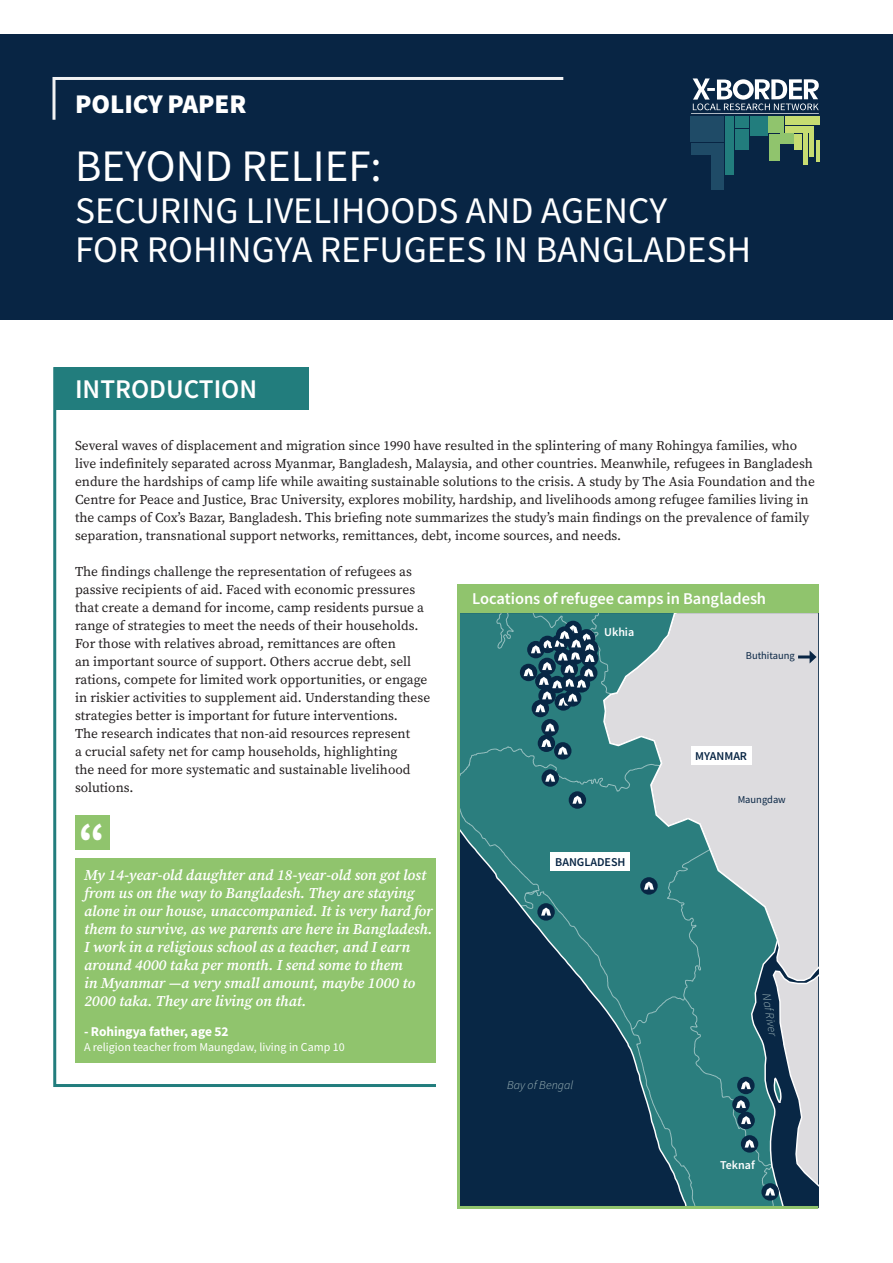
<style>
.page{position:relative;width:893px;height:1263px;background:#fff}
.page>*{position:absolute;margin:0;border:0;box-sizing:border-box;transform-origin:0 0}
.t1{font:45px "Source Sans Variable";letter-spacing:.015em;color:#fff}
.t2{font:37.5px "Source Sans Variable";letter-spacing:.015em;color:#fff}
.t3{font:27px "Source Sans Variable";letter-spacing:.035em;color:#fff}
.t4{font:27px "Source Sans Variable";letter-spacing:.055em;color:#fff}
.t5{font:16.5px "Source Sans Variable";letter-spacing:.03em;color:#fff}
.t6{font:italic 15px/18px "Source Serif Variable";letter-spacing:.02em;color:#fff}
.t7{font:13.5px/18px "Source Serif Variable";color:#231f20}
.t8{font:13.5px "Source Sans Variable";letter-spacing:.05em;color:#fff}
.t9{font:12px "Source Sans Variable";letter-spacing:.025em;color:#fff}
.t10{font:italic 12px "Source Sans Variable";letter-spacing:.005em;color:#a6bdbf}
.t11{font:12px "Source Sans Variable";letter-spacing:.03em;color:#082544}
.t12{font:10.5px "Source Sans Variable";letter-spacing:.02em;color:#082544}
.t13{font:700 5.85px "Arial";color:#f4f2f3}
</style>
<div class="page">
<div style="left:0;top:34px;width:893px;height:285px;background:#082544"></div>
<div style="left:691px;top:116px;width:33px;height:26px;background:#1f4b67"></div>
<div style="left:691px;top:143px;width:20px;height:11px;background:#1f4b67"></div>
<div style="left:711px;top:143px;width:13px;height:46px;background:#1f4b67"></div>
<div style="left:725px;top:116px;width:9px;height:59px;background:#227d7d"></div>
<div style="left:735px;top:129px;width:14px;height:21px;background:#227d7d"></div>
<div style="left:735px;top:116px;width:14px;height:12px;background:#227d7d"></div>
<div style="left:750px;top:116px;width:18px;height:20px;background:#227d7d"></div>
<div style="left:769px;top:116px;width:15px;height:16px;background:#90c46d"></div>
<div style="left:769px;top:134px;width:11px;height:27px;background:#90c46d"></div>
<div style="left:781px;top:134px;width:13px;height:10px;background:#90c46d"></div>
<div style="left:803px;top:134px;width:5px;height:31px;background:#c7dc71"></div>
<div style="left:785px;top:116px;width:34px;height:9px;background:#c7dc71"></div>
<div style="left:785px;top:126px;width:23px;height:6px;background:#c7dc71"></div>
<hr style="left:809px;top:126px;width:4px;height:30px;background:#c7dc71">
<hr style="left:816px;top:141px;width:3px;height:21px;background:#c7dc71">
<div style="left:795px;top:134px;width:7px;height:15px;background:#c7dc71"></div>
<svg style="left:693px;top:78px;width:126px;height:32px"></svg>
<hr style="left:691px;top:113px;width:128px;height:1px;background:#fff">
<svg style="left:53px;top:367px;width:383px;height:720px"></svg>
<div style="left:75px;top:858px;width:361px;height:205px;background:#90c46d"></div>
<div style="left:75px;top:815px;width:35px;height:35px;background:#90c46d"></div>
<svg style="left:52px;top:77px;width:512px;height:43px"></svg>
<svg style="left:457px;top:584px;width:362px;height:625px;background:#568387"></svg>
<svg style="left:798px;top:650px;width:19px;height:13px"></svg>
<p class="t4" style="left:75px;top:87px;width:170px">POLICY PAPER</p>
<p class="t1" style="left:75px;top:139px;width:306px">BEYOND RELIEF:</p>
<p class="t2" style="left:75px;top:188px;width:592px">SECURING LIVELIHOODS AND AGENCY</p>
<p class="t2" style="left:75px;top:227px;width:677px">FOR ROHINGYA REFUGEES IN BANGLADESH</p>
<p class="t3" style="left:75px;top:373px;width:183px">INTRODUCTION</p>
<p class="t7" style="left:75px;top:437px;width:741px">Several waves of displacement and migration since 1990 have resulted in the splintering of many Rohingya families, who live indefinitely separated across Myanmar, Bangladesh, Malaysia, and other countries. Meanwhile, refugees in Bangladesh endure the hardships of camp life while awaiting sustainable solutions to the crisis. A study by The Asia Foundation and the Centre for Peace and Justice, Brac University, explores mobility, hardship, and livelihoods among refugee families living in the camps of Cox’s Bazar, Bangladesh. This briefing note summarizes the study’s main findings on the prevalence of family separation, transnational support networks, remittances, debt, income sources, and needs.</p>
<p class="t7" style="left:75px;top:563px;width:357px">The findings challenge the representation of refugees as passive recipients of aid. Faced with economic pressures that create a demand for income, camp residents pursue a range of strategies to meet the needs of their households.<br>For those with relatives abroad, remittances are often<br>an important source of support. Others accrue debt, sell rations, compete for limited work opportunities, or engage in riskier activities to supplement aid. Understanding these strategies better is important for future interventions.<br>The research indicates that non-aid resources represent<br>a crucial safety net for camp households, highlighting<br>the need for more systematic and sustainable livelihood solutions.</p>
<p class="t1" style="left:79px;top:812px;width:17px">“</p>
<p class="t6" style="left:84px;top:866px;width:350px">My 14-year-old daughter and 18-year-old son got lost from us on the way to Bangladesh. They are staying alone in our house, unaccompanied. It is very hard for them to survive, as we parents are here in Bangladesh.<br>I work in a religious school as a teacher, and I earn around 4000 taka per month. I send some to them<br>in Myanmar —a very small amount, maybe 1000 to 2000 taka. They are living on that.</p>
<p class="t8" style="left:84px;top:1023px;width:146px">- Rohingya father, age 52</p>
<p class="t9" style="left:84px;top:1040px;width:262px">A religion teacher from Maungdaw, living in Camp 10</p>
<p class="t5" style="left:472px;top:589px;width:295px">Locations of refugee camps in Bangladesh</p>
<p class="t9" style="left:604px;top:625px;width:31px">Ukhia</p>
<p class="t11" style="left:555px;top:854px;width:71px">BANGLADESH</p>
<p class="t10" style="left:507px;top:1077px;width:68px">Bay of Bengal</p>
<p class="t12" style="left:746px;top:650px;width:50px">Buthitaung</p>
<p class="t11" style="left:695px;top:748px;width:53px">MYANMAR</p>
<p class="t12" style="left:738px;top:794px;width:49px">Maungdaw</p>
<p class="t10" style="left:774px;top:992px;width:44px;rotate:81deg">Naf River</p>
<p class="t9" style="left:720px;top:1157px;width:35px">Teknaf</p>
<p class="t13" style="left:752px;top:1163px;width:8px">26</p>
</div>
